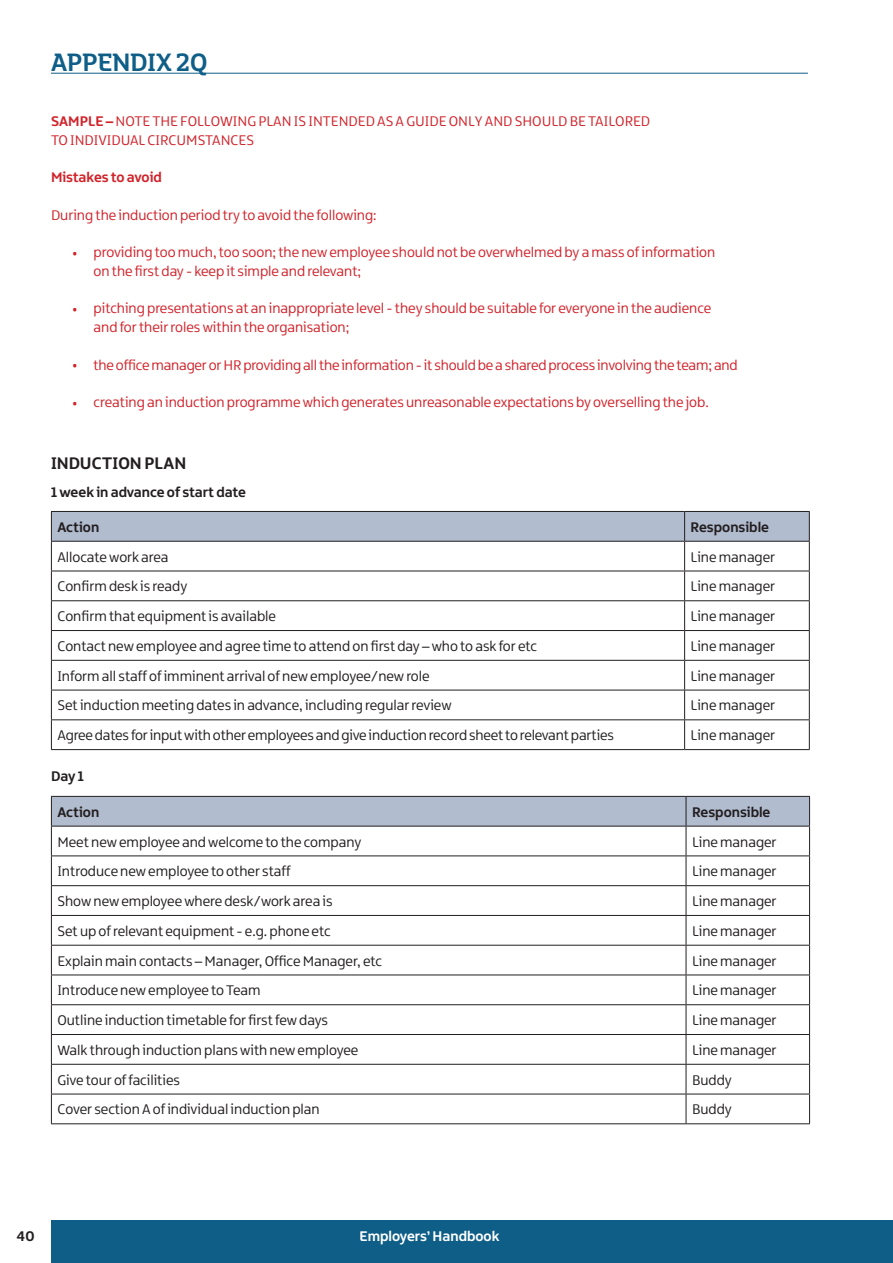
<style>
.page{position:relative;width:893px;height:1263px;background:#fff}
.page>*{position:absolute;margin:0;border:0;box-sizing:border-box;transform-origin:0 0}
.t1{font:27px "Northern Ireland Headline";color:#0e5e88}
.t2{font:700 18px "Northern Ireland";color:#231f20}
.t3{font:15px "Northern Ireland";color:#231f20}
.t4{font:15px/18.8px "Northern Ireland";color:#d1232a}
.t5{font:700 15px "Northern Ireland";color:#231f20}
.t6{font:700 15px "Northern Ireland";color:#fff}
.t7{font:700 15px "Northern Ireland";color:#d1232a}
.s1{font-weight:700}
.s2{font-size:16.5px}
</style>
<div class="page">
<hr style="left:51px;top:73px;width:757px;height:1px;background:#0e5e88">
<svg style="left:51px;top:511px;width:759px;height:238px"></svg>
<hr style="left:51px;top:749px;width:634px;height:1px;background:#231f20">
<hr style="left:685px;top:749px;width:125px;height:1px;background:#231f20">
<svg style="left:51px;top:796px;width:759px;height:327px"></svg>
<hr style="left:51px;top:1123px;width:635px;height:1px;background:#231f20">
<hr style="left:686px;top:1123px;width:124px;height:1px;background:#231f20">
<div style="left:51px;top:1220px;width:842px;height:43px;background:#0e5e88"></div>
<h1 class="t1" style="left:51px;top:45px;width:158px">APPENDIX 2Q</h1>
<p class="t4" style="left:51px;top:112px;width:601px"><span class="s1">SAMPLE –</span> NOTE THE FOLLOWING PLAN IS INTENDED AS A GUIDE ONLY AND SHOULD BE TAILORED<br>TO INDIVIDUAL CIRCUMSTANCES</p>
<p class="t7" style="left:51px;top:168px;width:112px">Mistakes to avoid</p>
<p class="t4" style="left:51px;top:205px;width:327px">During the induction period try to avoid the following:</p>
<p class="t4" style="left:94px;top:243px;width:623px;text-indent:-21px"><span class="s2">•</span> providing too much, too soon; the new employee should not be overwhelmed by a mass of information on the first day - keep it simple and relevant;</p>
<p class="t4" style="left:94px;top:299px;width:619px;text-indent:-21px"><span class="s2">•</span> pitching presentations at an inappropriate level - they should be suitable for everyone in the audience and for their roles within the organisation;</p>
<p class="t4" style="left:72px;top:355px;width:667px"><span class="s2">•</span> the office manager or HR providing all the information - it should be a shared process involving the team; and</p>
<p class="t4" style="left:72px;top:393px;width:638px"><span class="s2">•</span> creating an induction programme which generates unreasonable expectations by overselling the job.</p>
<p class="t2" style="left:51px;top:452px;width:137px">INDUCTION PLAN</p>
<p class="t5" style="left:51px;top:482px;width:197px">1 week in advance of start date</p>
<p class="t5" style="left:57px;top:517px;width:43px">Action</p>
<p class="t5" style="left:691px;top:517px;width:80px">Responsible</p>
<p class="t3" style="left:57px;top:548px;width:113px">Allocate work area</p>
<p class="t3" style="left:691px;top:548px;width:86px">Line manager</p>
<p class="t3" style="left:57px;top:578px;width:131px">Confirm desk is ready</p>
<p class="t3" style="left:691px;top:578px;width:86px">Line manager</p>
<p class="t3" style="left:57px;top:608px;width:220px">Confirm that equipment is available</p>
<p class="t3" style="left:691px;top:608px;width:86px">Line manager</p>
<p class="t3" style="left:57px;top:637px;width:481px">Contact new employee and agree time to attend on first day – who to ask for etc</p>
<p class="t3" style="left:691px;top:637px;width:86px">Line manager</p>
<p class="t3" style="left:57px;top:667px;width:374px">Inform all staff of imminent arrival of new employee/new role</p>
<p class="t3" style="left:691px;top:667px;width:86px">Line manager</p>
<p class="t3" style="left:57px;top:697px;width:396px">Set induction meeting dates in advance, including regular review</p>
<p class="t3" style="left:691px;top:697px;width:86px">Line manager</p>
<p class="t3" style="left:57px;top:727px;width:558px">Agree dates for input with other employees and give induction record sheet to relevant parties</p>
<p class="t3" style="left:691px;top:727px;width:86px">Line manager</p>
<p class="t5" style="left:51px;top:767px;width:35px">Day 1</p>
<p class="t5" style="left:57px;top:802px;width:43px">Action</p>
<p class="t5" style="left:692px;top:802px;width:80px">Responsible</p>
<p class="t3" style="left:57px;top:833px;width:306px">Meet new employee and welcome to the company</p>
<p class="t3" style="left:692px;top:833px;width:86px">Line manager</p>
<p class="t3" style="left:57px;top:863px;width:235px">Introduce new employee to other staff</p>
<p class="t3" style="left:692px;top:863px;width:86px">Line manager</p>
<p class="t3" style="left:57px;top:893px;width:277px">Show new employee where desk/work area is</p>
<p class="t3" style="left:692px;top:893px;width:86px">Line manager</p>
<p class="t3" style="left:57px;top:922px;width:275px">Set up of relevant equipment - e.g. phone etc</p>
<p class="t3" style="left:692px;top:922px;width:86px">Line manager</p>
<p class="t3" style="left:57px;top:952px;width:326px">Explain main contacts – Manager, Office Manager, etc</p>
<p class="t3" style="left:692px;top:952px;width:86px">Line manager</p>
<p class="t3" style="left:57px;top:982px;width:205px">Introduce new employee to Team</p>
<p class="t3" style="left:692px;top:982px;width:86px">Line manager</p>
<p class="t3" style="left:57px;top:1012px;width:272px">Outline induction timetable for first few days</p>
<p class="t3" style="left:692px;top:1012px;width:86px">Line manager</p>
<p class="t3" style="left:57px;top:1041px;width:302px">Walk through induction plans with new employee</p>
<p class="t3" style="left:692px;top:1041px;width:86px">Line manager</p>
<p class="t3" style="left:57px;top:1071px;width:124px">Give tour of facilities</p>
<p class="t3" style="left:692px;top:1071px;width:41px">Buddy</p>
<p class="t3" style="left:57px;top:1101px;width:264px">Cover section A of individual induction plan</p>
<p class="t3" style="left:692px;top:1101px;width:41px">Buddy</p>
<p class="t5" style="left:16px;top:1226px;width:20px">40</p>
<p class="t6" style="left:359px;top:1226px;width:141px">Employers’ Handbook</p>
</div>
